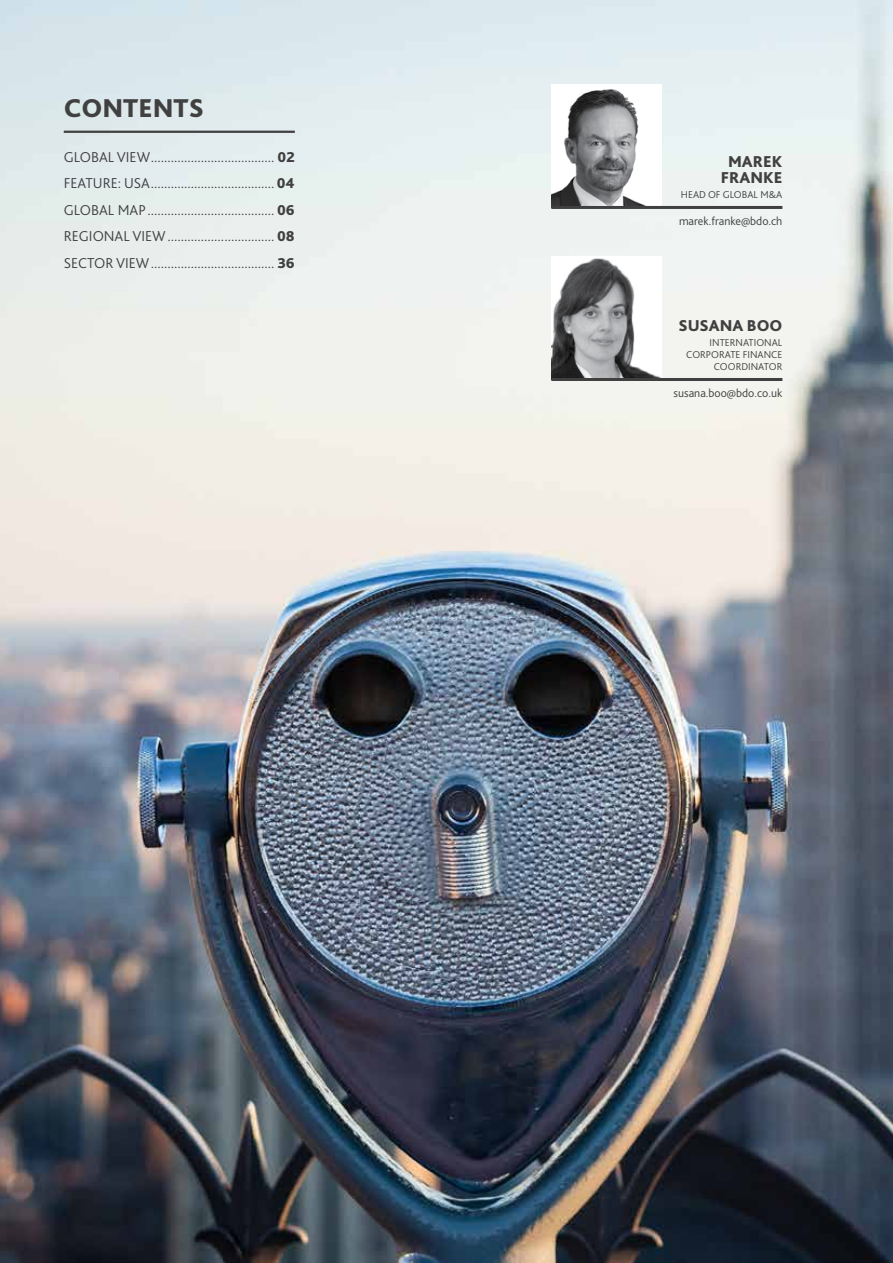
<style>
.page{position:relative;width:893px;height:1263px;background:#fff}
.page>*{position:absolute;margin:0;border:0;box-sizing:border-box;transform-origin:0 0}
.t1{font:800 27px "Bliss Pro";color:#404040}
.t2{font:800 16.5px/16.5px "Bliss Pro";color:#404040;text-align:center}
.t3{font:300 15px/26.5px "Bliss Pro";color:#404040;text-align:justify}
.t4{font:300 12px "Bliss Pro";color:#404040}
.t5{font:300 10.5px/12px "Bliss Pro";color:#404040;text-align:right}
.s1{font-weight:800}
</style>
<div class="page">
<img style="left:0;top:0;width:893px;height:1263px">
<img style="left:551px;top:85px;width:110px;height:121px">
<hr style="left:551px;top:206px;width:231px;height:3px;background:#404040">
<img style="left:551px;top:257px;width:110px;height:121px">
<hr style="left:551px;top:378px;width:231px;height:3px;background:#404040">
<hr style="left:64px;top:131px;width:231px;height:2px;background:#404040">
<h1 class="t1" style="left:64px;top:92px;width:142px">CONTENTS</h1>
<p class="t3" style="left:64px;top:143px;width:233px">GLOBAL VIEW..................................... <span class="s1">02<br></span>FEATURE: USA..................................... <span class="s1">04<br></span>GLOBAL MAP...................................... <span class="s1">06<br></span>REGIONAL VIEW................................ <span class="s1">08<br></span>SECTOR VIEW..................................... <span class="s1">36</span></p>
<p class="t2" style="left:721px;top:153px;width:63px">MAREK<br>FRANKE</p>
<p class="t5" style="left:681px;top:188px;width:103px">HEAD OF GLOBAL M&amp;A</p>
<p class="t4" style="left:679px;top:214px;width:105px">marek.franke@bdo.ch</p>
<p class="t2" style="left:678px;top:317px;width:106px">SUSANA BOO</p>
<p class="t5" style="left:686px;top:336px;width:98px">INTERNATIONAL<br>CORPORATE FINANCE<br>COORDINATOR</p>
<p class="t4" style="left:674px;top:386px;width:110px">susana.boo@bdo.co.uk</p>
</div>
